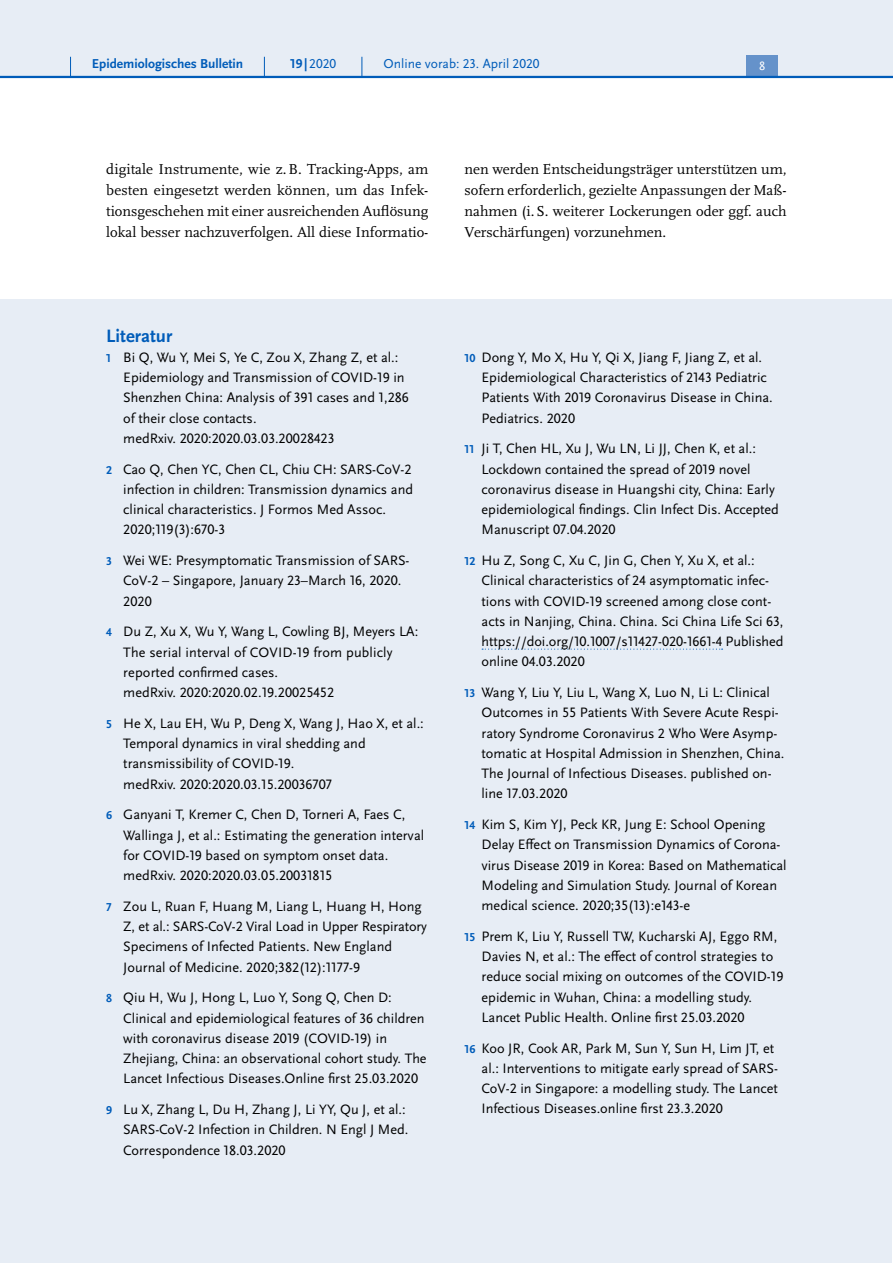
<style>
.page{position:relative;width:893px;height:1263px;background:#fff}
.page>*{position:absolute;margin:0;border:0;box-sizing:border-box;transform-origin:0 0}
.t1{font:700 18.75px "Scala Sans Pro";color:#005cb9}
.t2{font:15px/21px "Scala Pro";color:#000;text-align:justify}
.t3{font:14.25px/20.2px "Scala Sans Pro";color:#000}
.t4{font:13.5px "Scala Sans Pro";color:#005cb9}
.t5{font:700 13.5px "Scala Sans Pro";color:#005cb9}
.t6{font:12.45px "Scala Sans Pro";color:#fff}
.s1{font-weight:700}
.s2{font-weight:700;font-size:12px;color:#005cb9}
</style>
<div class="page">
<div style="left:0;top:300px;width:892px;height:963px;background:#e7edf5"></div>
<svg style="left:482px;top:649px;width:241px;height:1px"></svg>
<div style="left:0;top:0;width:893px;height:77px;background:#e7edf5"></div>
<div style="left:746px;top:55px;width:32px;height:21px;background:#6592ca"></div>
<hr style="left:0;top:76px;width:893px;height:2px;background:#005cb9">
<svg style="left:70px;top:57px;width:1px;height:19px"></svg>
<svg style="left:264px;top:57px;width:1px;height:19px"></svg>
<svg style="left:362px;top:57px;width:1px;height:19px"></svg>
<p class="t5" style="left:92px;top:55px;width:153px">Epidemiologisches Bulletin</p>
<p class="t4" style="left:290px;top:55px;width:47px"><span class="s1">19 |</span>2020</p>
<p class="t4" style="left:384px;top:55px;width:158px">Online vorab: 23. April 2020</p>
<p class="t6" style="left:759px;top:59px;width:8px">8</p>
<p class="t2" style="left:106px;top:158px;width:324px">digitale Instrumente, wie z.B. Tracking-Apps, am besten eingesetzt werden können, um das Infek&shy;tionsgeschehen mit einer ausreichenden Auflösung lokal besser nachzuverfolgen. All diese Informatio-</p>
<p class="t2" style="left:465px;top:158px;width:324px">nen werden Entscheidungsträger unterstützen um, sofern erforderlich, gezielte Anpassungen der Maß&shy;nahmen (i.S. weiterer Lockerungen oder ggf. auch Verschärfungen) vorzunehmen.</p>
<h1 class="t1" style="left:106px;top:324px;width:68px">Literatur</h1>
<p class="t3" style="left:123px;top:347px;width:287px;text-indent:-17px"><span class="s2">1</span> Bi Q, Wu Y, Mei S, Ye C, Zou X, Zhang Z, et al.:<br>Epidemiology and Transmission of COVID-19 in Shenzhen China: Analysis of 391 cases and 1,286 of their close contacts.<br>medRxiv. 2020:2020.03.03.20028423</p>
<p class="t3" style="left:123px;top:459px;width:291px;text-indent:-17px"><span class="s2">2</span> Cao Q, Chen YC, Chen CL, Chiu CH: SARS-CoV-2 infection in children: Transmission dynamics and clinical characteristics. J Formos Med Assoc.<br>2020;119(3):670-3</p>
<p class="t3" style="left:123px;top:550px;width:288px;text-indent:-17px"><span class="s2">3</span> Wei WE: Presymptomatic Transmission of SARS-<br>CoV-2 – Singapore, January 23–March 16, 2020.<br>2020</p>
<p class="t3" style="left:123px;top:622px;width:296px;text-indent:-17px"><span class="s2">4</span> Du Z, Xu X, Wu Y, Wang L, Cowling BJ, Meyers LA:<br>The serial interval of COVID-19 from publicly reported confirmed cases.<br>medRxiv. 2020:2020.02.19.20025452</p>
<p class="t3" style="left:123px;top:713px;width:302px;text-indent:-17px"><span class="s2">5</span> He X, Lau EH, Wu P, Deng X, Wang J, Hao X, et al.:<br>Temporal dynamics in viral shedding and transmissibility of COVID-19.<br>medRxiv. 2020:2020.03.15.20036707</p>
<p class="t3" style="left:123px;top:805px;width:302px;text-indent:-17px"><span class="s2">6</span> Ganyani T, Kremer C, Chen D, Torneri A, Faes C, Wallinga J, et al.: Estimating the generation interval for COVID-19 based on symptom onset data. medRxiv. 2020:2020.03.05.20031815</p>
<p class="t3" style="left:123px;top:896px;width:305px;text-indent:-17px"><span class="s2">7</span> Zou L, Ruan F, Huang M, Liang L, Huang H, Hong Z, et al.: SARS-CoV-2 Viral Load in Upper Respiratory Specimens of Infected Patients. New England Journal of Medicine. 2020;382(12):1177-9</p>
<p class="t3" style="left:123px;top:988px;width:305px;text-indent:-17px"><span class="s2">8</span> Qiu H, Wu J, Hong L, Luo Y, Song Q, Chen D:<br>Clinical and epidemiological features of 36 children with coronavirus disease 2019 (COVID-19) in Zhejiang, China: an observational cohort study. The Lancet Infectious Diseases.Online first 25.03.2020</p>
<p class="t3" style="left:123px;top:1099px;width:287px;text-indent:-17px"><span class="s2">9</span> Lu X, Zhang L, Du H, Zhang J, Li YY, Qu J, et al.:<br>SARS-CoV-2 Infection in Children. N Engl J Med.<br>Correspondence 18.03.2020</p>
<p class="t3" style="left:482px;top:347px;width:293px;text-indent:-17px"><span class="s2">10</span> Dong Y, Mo X, Hu Y, Qi X, Jiang F, Jiang Z, et al.<br>Epidemiological Characteristics of 2143 Pediatric Patients With 2019 Coronavirus Disease in China.<br>Pediatrics. 2020</p>
<p class="t3" style="left:482px;top:439px;width:299px;text-indent:-17px"><span class="s2">11</span> Ji T, Chen HL, Xu J, Wu LN, Li JJ, Chen K, et al.:<br>Lockdown contained the spread of 2019 novel coronavirus disease in Huangshi city, China: Early epidemiological findings. Clin Infect Dis. Accepted Manuscript 07.04.2020</p>
<p class="t3" style="left:482px;top:550px;width:303px;text-indent:-17px"><span class="s2">12</span> Hu Z, Song C, Xu C, Jin G, Chen Y, Xu X, et al.:<br>Clinical characteristics of 24 asymptomatic infec&shy;tions with COVID-19 screened among close cont&shy;acts in Nanjing, China. China. Sci China Life Sci 63, https://doi.org/10.1007/s11427-020-1661-4 Published online 04.03.2020</p>
<p class="t3" style="left:482px;top:682px;width:304px;text-indent:-17px"><span class="s2">13</span> Wang Y, Liu Y, Liu L, Wang X, Luo N, Li L: Clinical Outcomes in 55 Patients With Severe Acute Respi&shy;ratory Syndrome Coronavirus 2 Who Were Asymp&shy;tomatic at Hospital Admission in Shenzhen, China.<br>The Journal of Infectious Diseases. published on&shy;line 17.03.2020</p>
<p class="t3" style="left:482px;top:814px;width:306px;text-indent:-17px"><span class="s2">14</span> Kim S, Kim YJ, Peck KR, Jung E: School Opening Delay Effect on Transmission Dynamics of Corona&shy;virus Disease 2019 in Korea: Based on Mathematical Modeling and Simulation Study. Journal of Korean medical science. 2020;35(13):e143-e</p>
<p class="t3" style="left:482px;top:926px;width:303px;text-indent:-17px"><span class="s2">15</span> Prem K, Liu Y, Russell TW, Kucharski AJ, Eggo RM, Davies N, et al.: The effect of control strategies to reduce social mixing on outcomes of the COVID-19 epidemic in Wuhan, China: a modelling study.<br>Lancet Public Health. Online first 25.03.2020</p>
<p class="t3" style="left:482px;top:1038px;width:298px;text-indent:-17px"><span class="s2">16</span> Koo JR, Cook AR, Park M, Sun Y, Sun H, Lim JT, et al.: Interventions to mitigate early spread of SARS-CoV-2 in Singapore: a modelling study. The Lancet Infectious Diseases.online first 23.3.2020</p>
</div>
